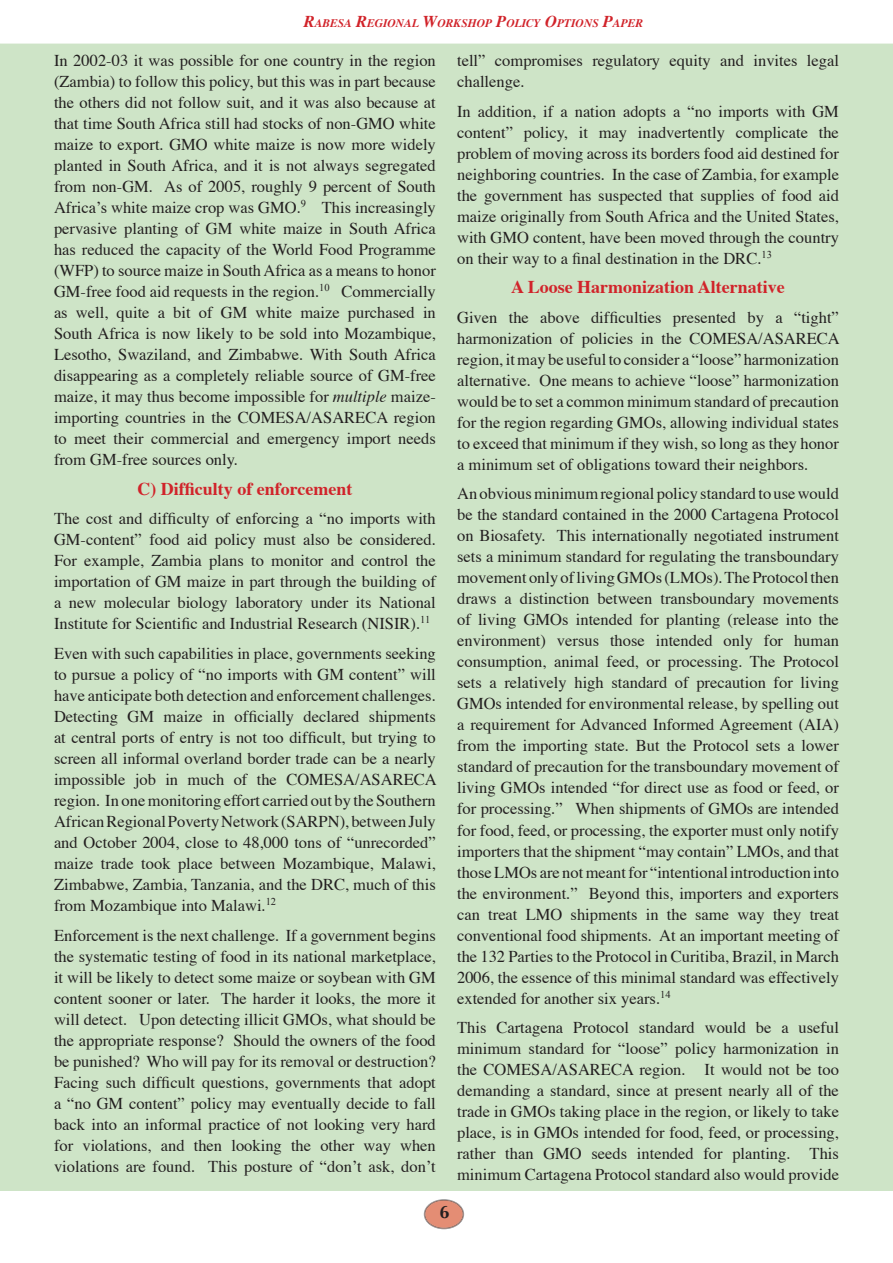
<style>
.page{position:relative;width:893px;height:1263px;background:#fff}
.page>*{position:absolute;margin:0;border:0;box-sizing:border-box;transform-origin:0 0}
.t1{font:700 18px "Times";color:#d1232a}
.t2{font:700 18px "Optima";color:#231f20}
.t3{font:16.5px/21px "Times";color:#231f20;text-align:justify}
.t4{font:italic 700 11.55px "Times";color:#d1232a}
.s1{font-size:16.5px}
.s2{font-style:italic}
</style>
<div class="page">
<div style="left:0;top:44px;width:893px;height:1147px;background:#cee4c7"></div>
<svg style="left:424px;top:1199px;width:40px;height:30px"></svg>
<p class="t4" style="left:304px;top:16px;width:341px"><span class="s1">R</span>ABESA <span class="s1">R</span>EGIONAL <span class="s1">W</span>ORKSHOP <span class="s1">P</span>OLICY <span class="s1">O</span>PTIONS <span class="s1">P</span>APER</p>
<p class="t3" style="left:54px;top:51px;width:383px">In 2002-03 it was possible for one country in the region (Zambia) to follow this policy, but this was in part because the others did not follow suit, and it was also because at that time South Africa still had stocks of non-GMO white maize to export. GMO white maize is now more widely planted in South Africa, and it is not always segregated from non-GM. As of 2005, roughly 9 percent of South Africaʼs white maize crop was GMO.<sup>9</sup> This increasingly pervasive planting of GM white maize in South Africa has reduced the capacity of the World Food Programme (WFP) to source maize in South Africa as a means to honor GM-free food aid requests in the region.<sup>10</sup> Commercially as well, quite a bit of GM white maize purchased in South Africa is now likely to be sold into Mozambique, Lesotho, Swaziland, and Zimbabwe. With South Africa disappearing as a completely reliable source of GM-free maize, it may thus become impossible for <span class="s2">multiple</span> maize&shy;importing countries in the COMESA/ASARECA region to meet their commercial and emergency import needs from GM-free sources only.</p>
<p class="t1" style="left:137px;top:477px;width:217px">C) Difficulty of enforcement</p>
<p class="t3" style="left:54px;top:509px;width:383px">The cost and difficulty of enforcing a “no imports with GM-content” food aid policy must also be considered.<br>For example, Zambia plans to monitor and control the importation of GM maize in part through the building of a new molecular biology laboratory under its National Institute for Scientific and Industrial Research (NISIR).<sup>11</sup></p>
<p class="t3" style="left:54px;top:644px;width:384px">Even with such capabilities in place, governments seeking to pursue a policy of “no imports with GM content” will have anticipate both detection and enforcement challenges.<br>Detecting GM maize in officially declared shipments at central ports of entry is not too difficult, but trying to screen all informal overland border trade can be a nearly impossible job in much of the COMESA/ASARECA region. In one monitoring effort carried out by the Southern African Regional Poverty Network (SARPN), between July and October 2004, close to 48,000 tons of “unrecorded” maize trade took place between Mozambique, Malawi, Zimbabwe, Zambia, Tanzania, and the DRC, much of this from Mozambique into Malawi.<sup>12</sup></p>
<p class="t3" style="left:54px;top:925px;width:383px">Enforcement is the next challenge. If a government begins the systematic testing of food in its national marketplace, it will be likely to detect some maize or soybean with GM content sooner or later. The harder it looks, the more it will detect. Upon detecting illicit GMOs, what should be the appropriate response? Should the owners of the food be punished? Who will pay for its removal or destruction?<br>Facing such difficult questions, governments that adopt a “no GM content” policy may eventually decide to fall back into an informal practice of not looking very hard for violations, and then looking the other way when violations are found. This posture of “donʼt ask, donʼt</p>
<p class="t3" style="left:457px;top:51px;width:383px">tell” compromises regulatory equity and invites legal challenge.</p>
<p class="t3" style="left:457px;top:102px;width:383px">In addition, if a nation adopts a “no imports with GM content” policy, it may inadvertently complicate the problem of moving across its borders food aid destined for neighboring countries. In the case of Zambia, for example the government has suspected that supplies of food aid maize originally from South Africa and the United States, with GMO content, have been moved through the country on their way to a final destination in the DRC.<sup>13</sup></p>
<p class="t1" style="left:511px;top:275px;width:275px">A Loose Harmonization Alternative</p>
<p class="t3" style="left:457px;top:308px;width:384px">Given the above difficulties presented by a “tight” harmonization of policies in the COMESA/ASARECA region, it may be useful to consider a “loose” harmonization alternative. One means to achieve “loose” harmonization would be to set a common minimum standard of precaution for the region regarding GMOs, allowing individual states to exceed that minimum if they wish, so long as they honor a minimum set of obligations toward their neighbors.</p>
<p class="t3" style="left:457px;top:484px;width:383px">An obvious minimum regional policy standard to use would be the standard contained in the 2000 Cartagena Protocol on Biosafety. This internationally negotiated instrument sets a minimum standard for regulating the transboundary movement only of living GMOs (LMOs). The Protocol then draws a distinction between transboundary movements of living GMOs intended for planting (release into the environment) versus those intended only for human consumption, animal feed, or processing. The Protocol sets a relatively high standard of precaution for living GMOs intended for environmental release, by spelling out a requirement for Advanced Informed Agreement (AIA) from the importing state. But the Protocol sets a lower standard of precaution for the transboundary movement of living GMOs intended “for direct use as food or feed, or for processing.” When shipments of GMOs are intended for food, feed, or processing, the exporter must only notify importers that the shipment “may contain” LMOs, and that those LMOs are not meant for “intentional introduction into the environment.” Beyond this, importers and exporters can treat LMO shipments in the same way they treat conventional food shipments. At an important meeting of the 132 Parties to the Protocol in Curitiba, Brazil, in March 2006, the essence of this minimal standard was effectively extended for another six years.<sup>14</sup></p>
<p class="t3" style="left:457px;top:1018px;width:383px">This Cartagena Protocol standard would be a useful minimum standard for “loose” policy harmonization in the COMESA/ASARECA region. It would not be too demanding a standard, since at present nearly all of the trade in GMOs taking place in the region, or likely to take place, is in GMOs intended for food, feed, or processing, rather than GMO seeds intended for planting. This minimum Cartagena Protocol standard also would provide</p>
<p class="t2" style="left:439px;top:1201px;width:12px">6</p>
</div>
